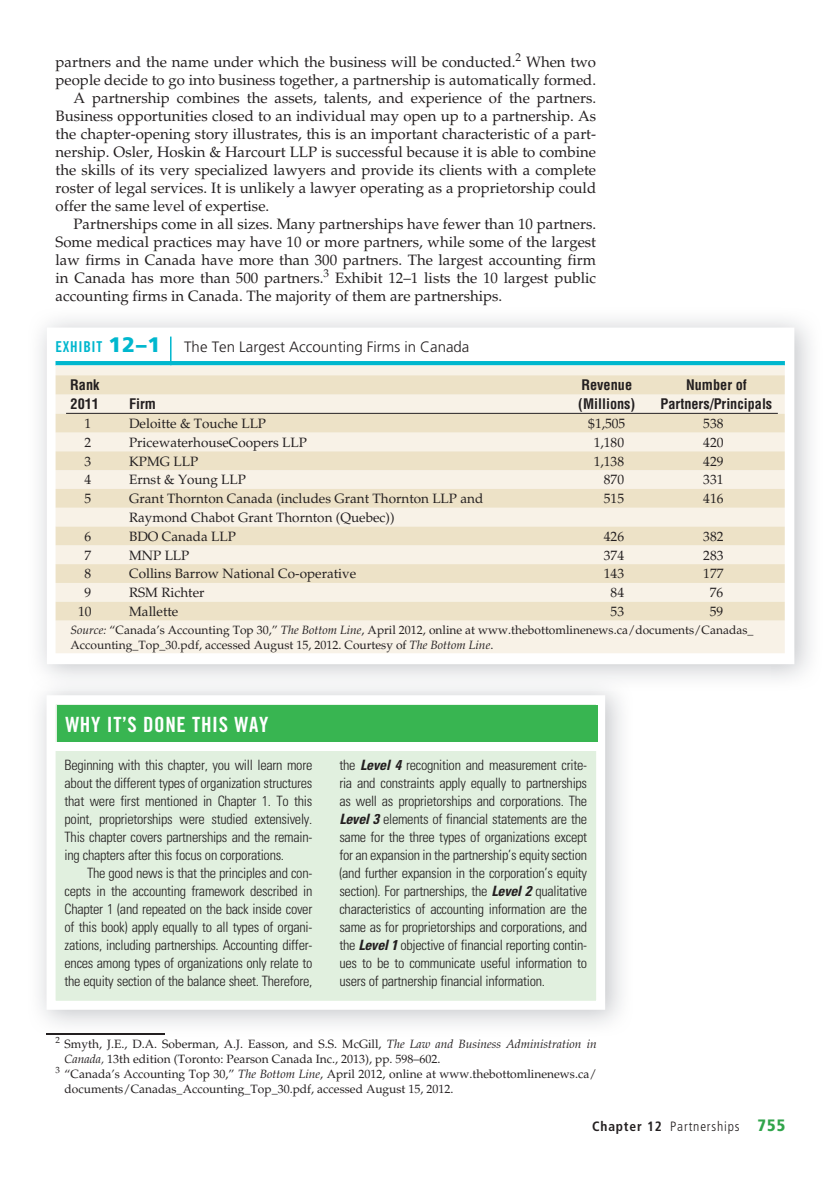
<style>
.page{position:relative;width:839px;height:1188px;background:#fff}
.page>*{position:absolute;margin:0;border:0;box-sizing:border-box;transform-origin:0 0}
.t1{font:21px "Trade Gothic LT Std Bd Cn 20";letter-spacing:.03em;color:#fff}
.t2{font:15px "Palatino LT Std";color:#231f20}
.t3{font:300 15px "Frutiger LT Std";color:#231f20}
.t4{font:15px "Trade Gothic LT Std Bd Cn 20";letter-spacing:.045em;color:#00b7ce}
.t5{font:300 condensed 14.25px/18px "Univers LT Std";letter-spacing:-.02em;color:#231f20;text-align:justify}
.t6{font:700 condensed 14.25px "Helvetica LT Std";color:#231f20}
.t7{font:13.5px "Palatino LT Std";color:#231f20}
.t8{font:300 condensed 13.5px "Frutiger LT Std";letter-spacing:.06em;color:#231f20}
.t9{font:12px/15px "Palatino LT Std";color:#231f20}
.s1{font-family:"Frutiger LT Std";font-weight:900;font-size:21px}
.s2{font-style:italic}
.s3{font-weight:700;font-style:italic}
.s4{font-weight:700}
.s5{font-weight:900;font-size:16.5px;color:#30a44a}
</style>
<div class="page">
<svg style="left:42px;top:323px;width:756px;height:346px"></svg>
<div style="left:55px;top:361px;width:729px;height:5px;background:#00b7ce"></div>
<hr style="left:170px;top:337px;width:1px;height:32px;background:#00b7ce">
<div style="left:56px;top:365px;width:728px;height:288px;background:#f8f2e7"></div>
<svg style="left:56px;top:375px;width:728px;height:246px;background:#f1e9d5"></svg>
<hr style="left:66px;top:413px;width:711px;height:1px;background:#231f20">
<img style="left:39px;top:691px;width:583px;height:344px">
<img style="left:47px;top:1034px;width:117px;height:1px">
<div style="left:42px;top:675px;width:591px;height:16px;background:#f4f5f5"></div>
<svg style="left:42px;top:691px;width:567px;height:323px;background:#e3f0e2"></svg>
<div style="left:57px;top:705px;width:540px;height:38px;background:#38b551"></div>
<div style="left:50px;top:742px;width:547px;height:8px;background:#fff"></div>
<p class="t2" style="left:56px;top:56px;width:541px">partners and the name under which the business will be conducted. <sup>2</sup> When two</p>
<p class="t2" style="left:56px;top:74px;width:542px">people decide to go into business together, a partnership is automatically formed.</p>
<p class="t2" style="left:74px;top:92px;width:524px">A partnership combines the assets, talents, and experience of the partners.</p>
<p class="t2" style="left:56px;top:110px;width:542px">Business opportunities closed to an individual may open up to a partnership. As</p>
<p class="t2" style="left:56px;top:128px;width:542px">the chapter-opening story illustrates, this is an important characteristic of a part-</p>
<p class="t2" style="left:56px;top:146px;width:542px">nership. Osler, Hoskin &amp; Harcourt LLP is successful because it is able to combine</p>
<p class="t2" style="left:56px;top:164px;width:542px">the skills of its very specialized lawyers and provide its clients with a complete</p>
<p class="t2" style="left:56px;top:182px;width:542px">roster of legal services. It is unlikely a lawyer operating as a proprietorship could</p>
<p class="t2" style="left:56px;top:200px;width:215px">offer the same level of expertise.</p>
<p class="t2" style="left:74px;top:218px;width:524px">Partnerships come in all sizes. Many partnerships have fewer than 10 partners.</p>
<p class="t2" style="left:56px;top:236px;width:542px">Some medical practices may have 10 or more partners, while some of the largest</p>
<p class="t2" style="left:56px;top:254px;width:542px">law firms in Canada have more than 300 partners. The largest accounting firm</p>
<p class="t2" style="left:56px;top:272px;width:541px">in Canada has more than 500 partners. <sup>3</sup> Exhibit 12–1 lists the 10 largest public</p>
<p class="t2" style="left:56px;top:290px;width:448px">accounting firms in Canada. The majority of them are partnerships.</p>
<p class="t4" style="left:56px;top:338px;width:106px">EXHIBIT <span class="s1">12–1</span></p>
<p class="t3" style="left:184px;top:341px;width:287px">The Ten Largest Accounting Firms in Canada</p>
<p class="t6" style="left:70px;top:377px;width:31px">Rank</p>
<p class="t6" style="left:581px;top:377px;width:52px">Revenue</p>
<p class="t6" style="left:685px;top:377px;width:62px">Number of</p>
<p class="t6" style="left:71px;top:396px;width:30px">2011</p>
<p class="t6" style="left:129px;top:396px;width:28px">Firm</p>
<p class="t6" style="left:578px;top:396px;width:58px">(Millions)</p>
<p class="t6" style="left:660px;top:396px;width:113px">Partners/Principals</p>
<p class="t7" style="left:84px;top:418px;width:8px">1</p>
<p class="t7" style="left:129px;top:418px;width:138px">Deloitte &amp; Touche LLP</p>
<p class="t7" style="left:588px;top:418px;width:39px">$1,505</p>
<p class="t7" style="left:703px;top:418px;width:22px">538</p>
<p class="t7" style="left:84px;top:437px;width:8px">2</p>
<p class="t7" style="left:129px;top:437px;width:179px">PricewaterhouseCoopers LLP</p>
<p class="t7" style="left:593px;top:437px;width:32px">1,180</p>
<p class="t7" style="left:703px;top:437px;width:22px">420</p>
<p class="t7" style="left:84px;top:456px;width:8px">3</p>
<p class="t7" style="left:129px;top:456px;width:71px">KPMG LLP</p>
<p class="t7" style="left:593px;top:456px;width:32px">1,138</p>
<p class="t7" style="left:703px;top:456px;width:22px">429</p>
<p class="t7" style="left:84px;top:475px;width:8px">4</p>
<p class="t7" style="left:129px;top:475px;width:118px">Ernst &amp; Young LLP</p>
<p class="t7" style="left:603px;top:475px;width:22px">870</p>
<p class="t7" style="left:703px;top:475px;width:22px">331</p>
<p class="t7" style="left:84px;top:494px;width:8px">5</p>
<p class="t7" style="left:129px;top:494px;width:355px">Grant Thornton Canada (includes Grant Thornton LLP and</p>
<p class="t7" style="left:603px;top:494px;width:22px">515</p>
<p class="t7" style="left:703px;top:494px;width:22px">416</p>
<p class="t7" style="left:129px;top:512px;width:267px">Raymond Chabot Grant Thornton (Quebec))</p>
<p class="t7" style="left:84px;top:531px;width:8px">6</p>
<p class="t7" style="left:129px;top:531px;width:108px">BDO Canada LLP</p>
<p class="t7" style="left:603px;top:531px;width:22px">426</p>
<p class="t7" style="left:703px;top:531px;width:22px">382</p>
<p class="t7" style="left:84px;top:550px;width:8px">7</p>
<p class="t7" style="left:129px;top:550px;width:62px">MNP LLP</p>
<p class="t7" style="left:603px;top:550px;width:22px">374</p>
<p class="t7" style="left:703px;top:550px;width:22px">283</p>
<p class="t7" style="left:84px;top:569px;width:8px">8</p>
<p class="t7" style="left:129px;top:569px;width:228px">Collins Barrow National Co-operative</p>
<p class="t7" style="left:603px;top:569px;width:22px">143</p>
<p class="t7" style="left:703px;top:569px;width:22px">177</p>
<p class="t7" style="left:84px;top:588px;width:8px">9</p>
<p class="t7" style="left:129px;top:588px;width:77px">RSM Richter</p>
<p class="t7" style="left:610px;top:588px;width:15px">84</p>
<p class="t7" style="left:709px;top:588px;width:15px">76</p>
<p class="t7" style="left:78px;top:606px;width:15px">10</p>
<p class="t7" style="left:129px;top:606px;width:51px">Mallette</p>
<p class="t7" style="left:610px;top:606px;width:15px">53</p>
<p class="t7" style="left:709px;top:606px;width:15px">59</p>
<p class="t9" style="left:71px;top:624px;width:684px"><span class="s2">Source:</span> “Canada’s Accounting Top 30,” <span class="s2">The Bottom Line</span> , April 2012, online at www.thebottomlinenews.ca/documents/Canadas_<br>Accounting_Top_30.pdf , accessed August 15, 2012. Courtesy of <span class="s2">The Bottom Line</span>.</p>
<p class="t1" style="left:65px;top:713px;width:204px">WHY IT’S DONE THIS WAY</p>
<p class="t5" style="left:65px;top:757px;width:249px">Beginning with this chapter, you will learn more</p>
<p class="t5" style="left:65px;top:775px;width:249px">about the different types of organization structures</p>
<p class="t5" style="left:65px;top:793px;width:249px">that were first mentioned in Chapter 1 . To this</p>
<p class="t5" style="left:65px;top:811px;width:249px">point, proprietorships were studied extensively.</p>
<p class="t5" style="left:65px;top:829px;width:249px">This chapter covers partnerships and the remain-</p>
<p class="t5" style="left:65px;top:847px;width:221px">ing chapters after this focus on corporations.</p>
<p class="t5" style="left:87px;top:865px;width:227px">The good news is that the principles and con-</p>
<p class="t5" style="left:65px;top:883px;width:249px">cepts in the accounting framework described in</p>
<p class="t5" style="left:65px;top:901px;width:249px">Chapter 1 (and repeated on the back inside cover</p>
<p class="t5" style="left:65px;top:919px;width:249px">of this book) apply equally to all types of organi-</p>
<p class="t5" style="left:65px;top:937px;width:249px">zations, including partnerships. Accounting differ-</p>
<p class="t5" style="left:65px;top:955px;width:249px">ences among types of organizations only relate to</p>
<p class="t5" style="left:65px;top:973px;width:249px">the equity section of the balance sheet. Therefore,</p>
<p class="t5" style="left:339px;top:757px;width:249px">the <span class="s3">Level 4</span> recognition and measurement crite&shy;ria and constraints apply equally to partnerships as well as proprietorships and corporations. The <span class="s3">Level 3</span> elements of financial statements are the same for the three types of organizations except for an expansion in the partnership’s equity section (and further expansion in the corporation’s equity section). For partnerships, the <span class="s3">Level 2</span> qualitative characteristics of accounting information are the same as for proprietorships and corporations, and the <span class="s3">Level 1</span> objective of financial reporting contin&shy;ues to be to communicate useful information to users of partnership financial information.</p>
<p class="t9" style="left:56px;top:1038px;width:542px"><sup>2</sup> Smyth, J.E., D.A. Soberman, A.J. Easson, and S.S. McGill, <span class="s2">The Law and Business Administration in</span></p>
<p class="t9" style="left:65px;top:1053px;width:377px"><span class="s2">Canada,</span> 13th edition (Toronto: Pearson Canada Inc., 2013), pp. 598–602.</p>
<p class="t9" style="left:56px;top:1068px;width:542px"><sup>3</sup> “Canada’s Accounting Top 30,” <span class="s2">The Bottom Line</span> , April 2012, online at www.thebottomlinenews.ca/</p>
<p class="t9" style="left:65px;top:1083px;width:390px">documents/Canadas_Accounting_Top_30.pdf , accessed August 15, 2012.</p>
<p class="t8" style="left:592px;top:1121px;width:194px"><span class="s4">Chapter 12</span> Partnerships <span class="s5">755</span></p>
</div>
